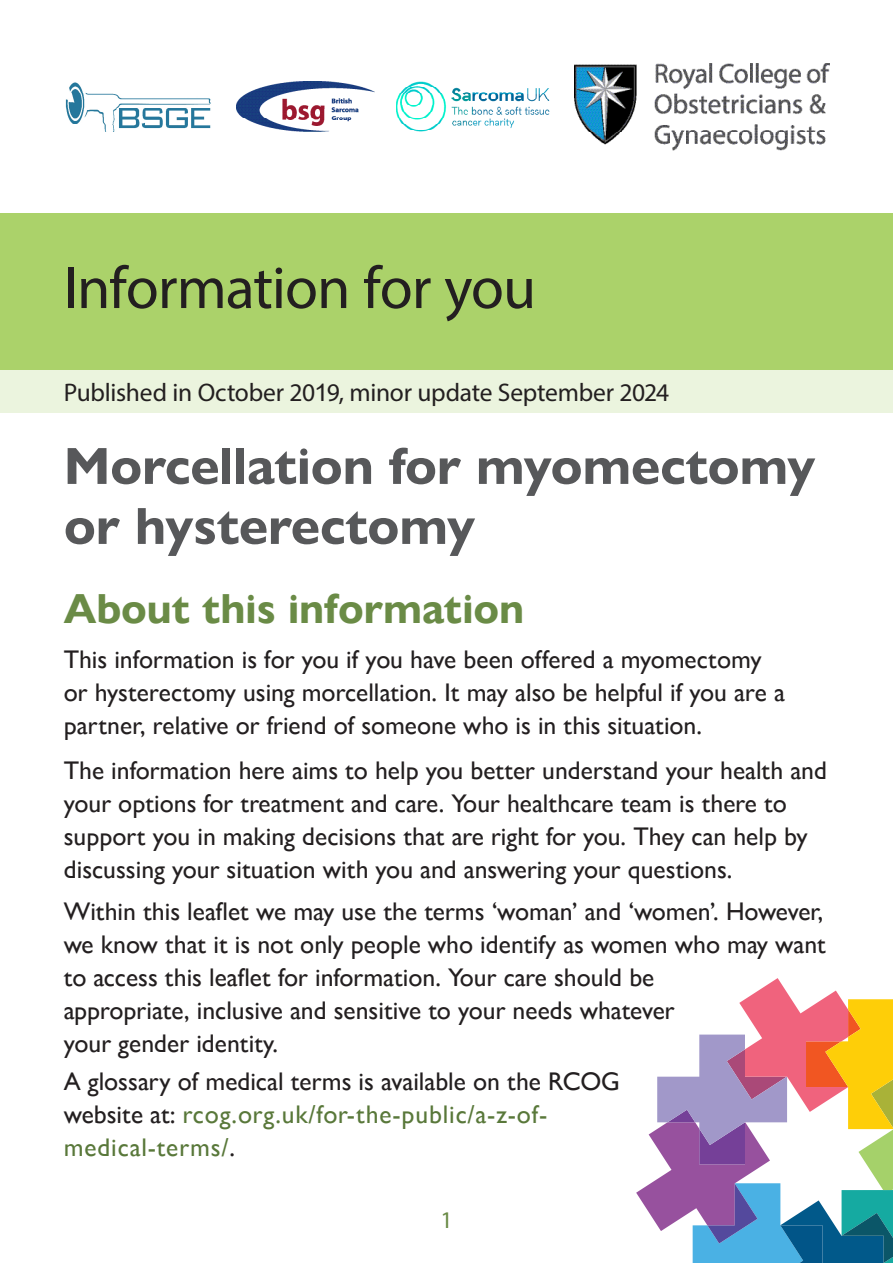
<style>
.page{position:relative;width:893px;height:1263px;background:#fff}
.page>*{position:absolute;margin:0;border:0;box-sizing:border-box;transform-origin:0 0}
.t1{font:60px "Myriad Pro";letter-spacing:-.015em;color:#231f20}
.PI_title{font:700 52.5px/60px "Gill Sans Nova";letter-spacing:-.005em;color:#57585a}
.PI_A_head{font:700 42px "Gill Sans Nova";color:#6a8b46}
.PI_body_text{font:25.5px/33px "Gill Sans Nova";color:#231f20}
.PI_review_date{font:25.5px "Myriad Pro";letter-spacing:-.01em;color:#231f20}
.t2{font:24px "Myriad Pro";color:#6a8b46}
.s1{font-family:"Arial";font-size:24.15px}
.s2{color:#59783a}
</style>
<div class="page">
<div style="left:0;top:213px;width:893px;height:157px;background:#abd26a"></div>
<img style="left:574px;top:64px;width:255px;height:86px">
<div style="left:0;top:370px;width:893px;height:42px;background:#ebf4de"></div>
<svg style="left:636px;top:978px;width:257px;height:285px"></svg>
<img style="left:236px;top:82px;width:139px;height:50px">
<img style="left:396px;top:82px;width:153px;height:50px">
<img style="left:65px;top:82px;width:146px;height:50px">
<h1 class="t1" style="left:64px;top:251px;width:474px">Information for you</h1>
<p class="PI_review_date" style="left:64px;top:376px;width:607px">Published in October 20<span class="s1">1</span>9, minor update September 2024</p>
<p class="PI_title" style="left:64px;top:437px;width:753px">Morcellation for myomectomy or hysterectomy</p>
<p class="PI_A_head" style="left:64px;top:584px;width:462px">About this information</p>
<p class="PI_body_text" style="left:64px;top:643px;width:722px">This information is for you if you have been offered a myomectomy or hysterectomy using morcellation. It may also be helpful if you are a partner, relative or friend of someone who is in this situation.</p>
<p class="PI_body_text" style="left:64px;top:754px;width:765px">The information here aims to help you better understand your health and your options for treatment and care. Your healthcare team is there to support you in making decisions that are right for you. They can help by discussing your situation with you and answering your questions.</p>
<p class="PI_body_text" style="left:64px;top:895px;width:764px">Within this leaflet we may use the terms ‘woman’ and ‘women’. However, we know that it is not only people who identify as women who may want to access this leaflet for information. Your care should be<br>appropriate, inclusive and sensitive to your needs whatever<br>your gender identity.</p>
<p class="PI_body_text" style="left:64px;top:1065px;width:558px">A glossary of medical terms is available on the RCOG website at: <span class="s2">rcog.org.uk/for-the-public/a-z-of&shy;medical-terms/</span>.</p>
<p class="t2" style="left:440px;top:1205px;width:14px">1</p>
</div>
